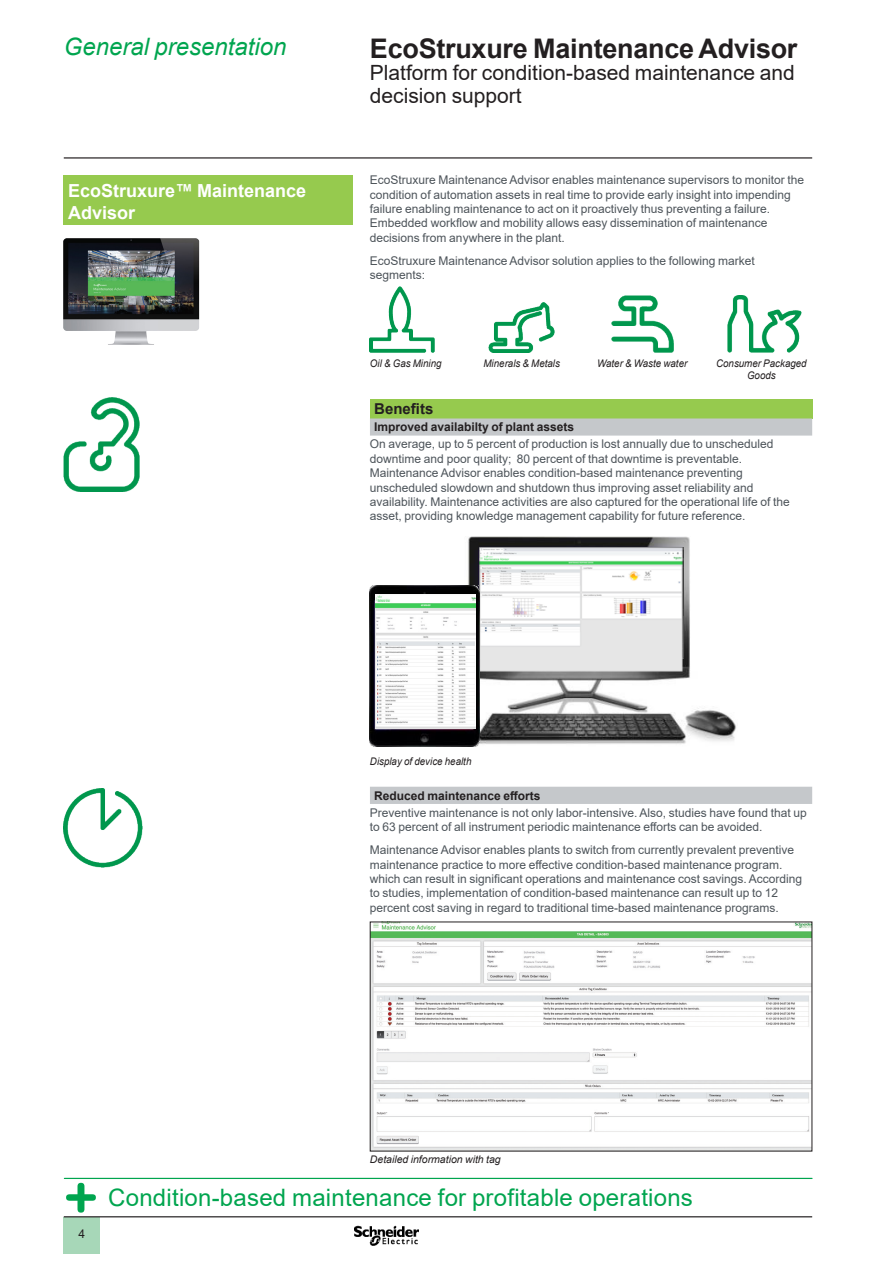
<style>
.page{position:relative;width:893px;height:1263px;background:#fff}
.page>*{position:absolute;margin:0;border:0;box-sizing:border-box;transform-origin:0 0}
._0_TitleLev1{font:700 27px "Arial";letter-spacing:-.01em;color:#231f20}
._0_signature{font:24px "Arial";letter-spacing:.01em;color:#00a54f}
._0_Topic{font:italic 24px "Arial";color:#00a54f}
._0_TitleLev2{font:21px/22.5px "Arial";color:#231f20}
._1_Section_2__12{font:700 18px/21.6px "Arial";color:#fff}
.Cell_Section_2__10{font:700 15px "Arial";color:#231f20}
.Cell_Section_2__10-2{font:12px/14.4px "Arial";color:#4d545a}
.Cell_Section_3__8{font:700 12px "Arial";color:#231f20}
.t1{font:12px "Arial";color:#231f20}
._2_Legend__7{font:italic 10.5px/12px "Arial";color:#231f20;text-align:center;scale:.93 1}
._2_Legend__7-2{font:italic 10.5px "Arial";color:#231f20}
</style>
<div class="page">
<hr style="left:64px;top:157px;width:748px;height:2px;background:#231f20">
<div style="left:64px;top:1217px;width:36px;height:37px;background:#a7d7b8"></div>
<hr style="left:64px;top:1216px;width:748px;height:1px;background:#231f20">
<img style="left:355px;top:1225px;width:64px;height:21px">
<div style="left:370px;top:399px;width:442px;height:19px;background:#96ca4e"></div>
<svg style="left:370px;top:418px;width:442px;height:386px"></svg>
<img style="left:464px;top:535px;width:274px;height:220px">
<img style="left:479px;top:547px;width:205px;height:126px">
<img style="left:370px;top:585px;width:110px;height:162px">
<img style="left:375px;top:595px;width:101px;height:133px">
<div style="left:64px;top:176px;width:289px;height:49px;background:#96ca4e"></div>
<hr style="left:64px;top:1178px;width:748px;height:1px;background:#00a54f">
<svg style="left:66px;top:1183px;width:30px;height:29px"></svg>
<img style="left:370px;top:287px;width:64px;height:66px">
<img style="left:489px;top:302px;width:66px;height:51px">
<img style="left:611px;top:296px;width:62px;height:57px">
<img style="left:727px;top:296px;width:74px;height:57px">
<img style="left:64px;top:397px;width:75px;height:94px">
<img style="left:64px;top:789px;width:78px;height:78px">
<img style="left:63px;top:238px;width:91px;height:107px">
<img style="left:372px;top:924px;width:438px;height:225px">
<p class="_0_Topic" style="left:64px;top:31px;width:224px">General presentation</p>
<p class="_1_Section_2__12" style="left:68px;top:180px;width:240px">EcoStruxure™ Maintenance<br>Advisor</p>
<p class="_0_TitleLev1" style="left:370px;top:29px;width:429px">EcoStruxure Maintenance Advisor</p>
<p class="_0_TitleLev2" style="left:370px;top:61px;width:426px">Platform for condition-based maintenance and decision support</p>
<p class="Cell_Section_2__10-2" style="left:370px;top:173px;width:436px">EcoStruxure Maintenance Advisor enables maintenance supervisors to monitor the condition of automation assets in real time to provide early insight into impending failure enabling maintenance to act on it proactively thus preventing a failure.<br>Embedded workflow and mobility allows easy dissemination of maintenance decisions from anywhere in the plant.</p>
<p class="Cell_Section_2__10-2" style="left:370px;top:253px;width:386px">EcoStruxure Maintenance Advisor solution applies to the following market segments:</p>
<p class="_2_Legend__7" style="left:370px;top:357px;width:79px">Oil &amp; Gas Mining</p>
<p class="_2_Legend__7" style="left:483px;top:357px;width:84px">Minerals &amp; Metals</p>
<p class="_2_Legend__7" style="left:597px;top:357px;width:99px">Water &amp; Waste water</p>
<p class="_2_Legend__7" style="left:716px;top:357px;width:99px">Consumer Packaged<br>Goods</p>
<p class="Cell_Section_2__10" style="left:374px;top:398px;width:61px">Benefits</p>
<p class="Cell_Section_3__8" style="left:374px;top:419px;width:202px">Improved availabilty of plant assets</p>
<p class="Cell_Section_2__10-2" style="left:370px;top:437px;width:422px">On average, up to 5 percent of production is lost annually due to unscheduled downtime and poor quality; 80 percent of that downtime is preventable.<br>Maintenance Advisor enables condition-based maintenance preventing unscheduled slowdown and shutdown thus improving asset reliability and availability. Maintenance activities are also captured for the operational life of the asset, providing knowledge management capability for future reference.</p>
<p class="_2_Legend__7" style="left:370px;top:755px;width:111px">Display of device health</p>
<p class="Cell_Section_3__8" style="left:374px;top:787px;width:168px">Reduced maintenance efforts</p>
<p class="Cell_Section_2__10-2" style="left:370px;top:805px;width:438px">Preventive maintenance is not only labor-intensive. Also, studies have found that up to 63 percent of all instrument periodic maintenance efforts can be avoided.</p>
<p class="Cell_Section_2__10-2" style="left:370px;top:843px;width:434px">Maintenance Advisor enables plants to switch from currently prevalent preventive maintenance practice to more effective condition-based maintenance program. which can result in significant operations and maintenance cost savings. According to studies, implementation of condition-based maintenance can result up to 12 percent cost saving in regard to traditional time-based maintenance programs.</p>
<p class="_2_Legend__7-2" style="left:370px;top:1152px;width:132px">Detailed information with tag</p>
<p class="t1" style="left:79px;top:1225px;width:8px">4</p>
<p class="_0_signature" style="left:108px;top:1180px;width:586px">Condition-based maintenance for profitable operations</p>
</div>
